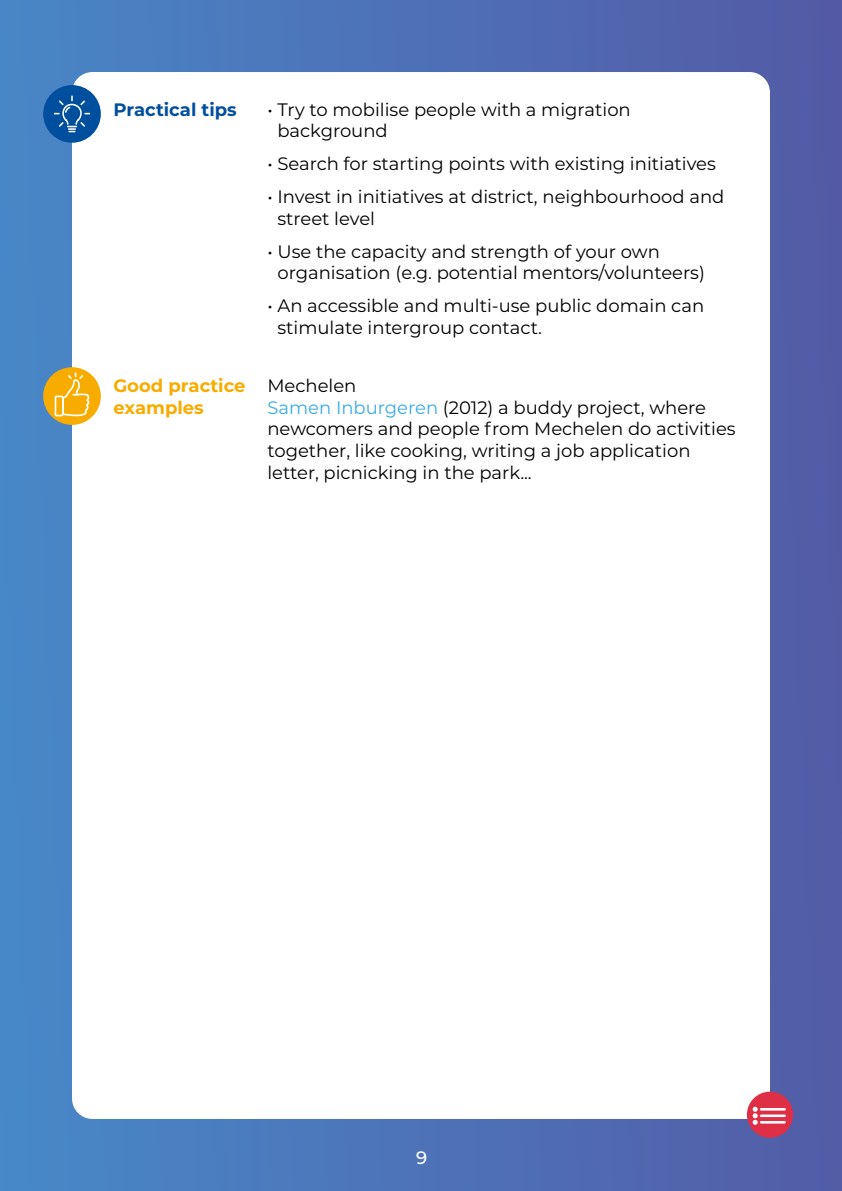
<style>
.page{position:relative;width:842px;height:1191px;background:#fff}
.page>*{position:absolute;margin:0;border:0;box-sizing:border-box;transform-origin:0 0}
.t1{font:18px/21.6px "Montserrat";color:#000}
.t2{font:700 18px/21.6px "Montserrat";color:#f8ac00}
.t3{font:700 18px "Montserrat";color:#004f9f}
.t4{font:500 18px "Montserrat";color:#fff}
.s1{color:#3bace2}
</style>
<div class="page">
<div style="left:0;top:0;width:842px;height:1191px;background:linear-gradient(to right,#4888c8,#535ba5)"></div>
<div style="left:72px;top:72px;width:698px;height:1047px;background:#fff;border-radius:20px"></div>
<div style="left:747px;top:1091px;width:46px;height:46px;background:#de2f47;border-radius:50%"></div>
<hr style="left:761px;top:1108px;width:24px;height:2px;background:#fff">
<hr style="left:761px;top:1114px;width:24px;height:3px;background:#fff">
<hr style="left:761px;top:1121px;width:24px;height:2px;background:#fff">
<svg style="left:753px;top:1106px;width:5px;height:18px"></svg>
<div style="left:43px;top:85px;width:58px;height:58px;background:#004f9f;border-radius:50%"></div>
<svg style="left:54px;top:95px;width:36px;height:37px"></svg>
<div style="left:43px;top:367px;width:58px;height:58px;background:#f8ac00;border-radius:50%"></div>
<svg style="left:54px;top:371px;width:36px;height:46px"></svg>
<p class="t3" style="left:113px;top:96px;width:125px">Practical tips</p>
<p class="t1" style="left:277px;top:98px;width:355px;text-indent:-10px">• Try to mobilise people with a migration background</p>
<p class="t1" style="left:267px;top:152px;width:450px">• Search for starting points with existing initiatives</p>
<p class="t1" style="left:277px;top:185px;width:448px;text-indent:-10px">• Invest in initiatives at district, neighbourhood and street level</p>
<p class="t1" style="left:277px;top:240px;width:429px;text-indent:-10px">• Use the capacity and strength of your own organisation (e.g. potential mentors/volunteers)</p>
<p class="t1" style="left:277px;top:294px;width:428px;text-indent:-10px">• An accessible and multi-use public domain can stimulate intergroup contact.</p>
<p class="t2" style="left:113px;top:374px;width:134px">Good practice examples</p>
<p class="t1" style="left:267px;top:374px;width:470px">Mechelen<br><span class="s1">Samen Inburgeren</span> (2012) a buddy project, where newcomers and people from Mechelen do activities together, like cooking, writing a job application letter, picnicking in the park...</p>
<p class="t4" style="left:416px;top:1144px;width:13px">9</p>
</div>
